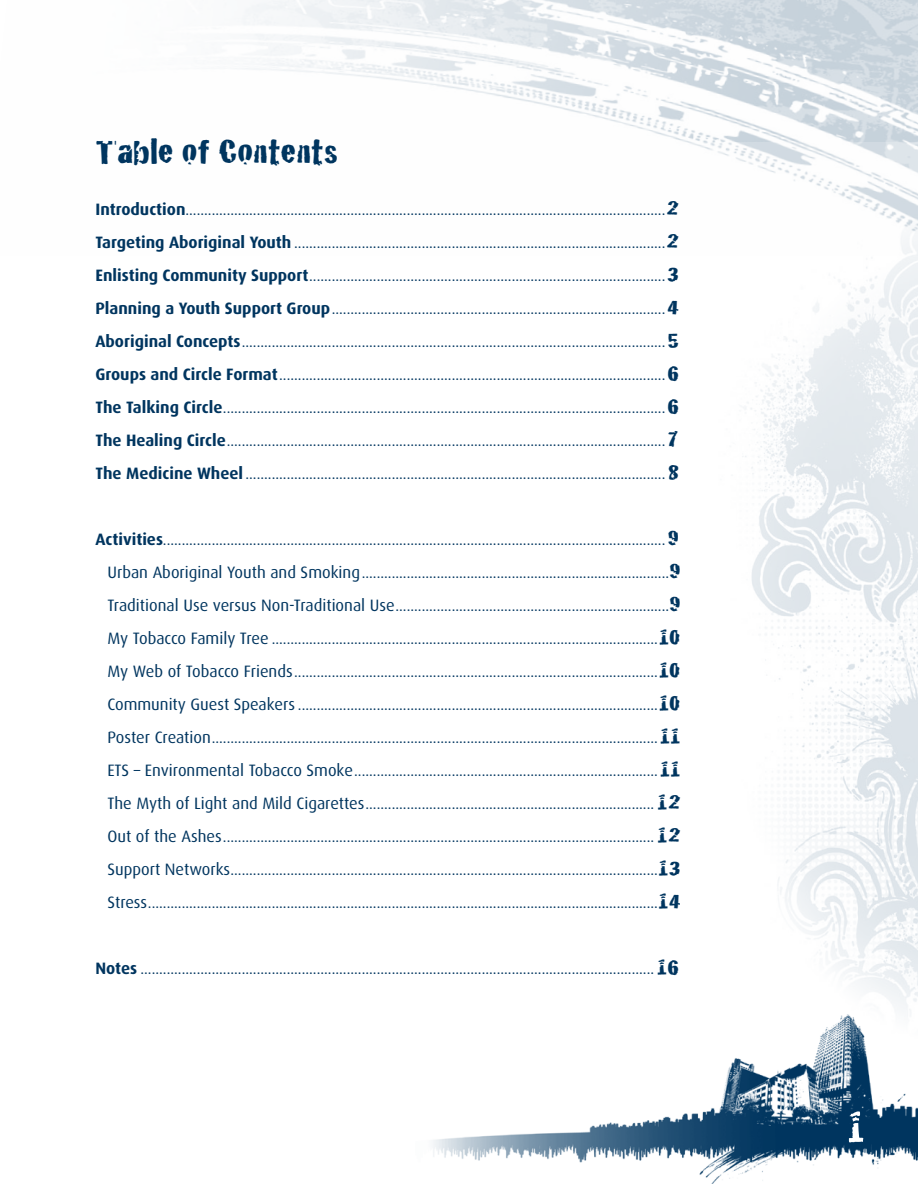
<style>
.page{position:relative;width:918px;height:1188px;background:#fff}
.page>*{position:absolute;margin:0;border:0;box-sizing:border-box;transform-origin:0 0}
.t1{font:42.6px "Cracked";color:#fff;scale:1.25 1}
.t2{font:36px "Cracked";color:#00355f;scale:1.25 1}
.t3{font:15px "Dax";color:#00355f}
.s1{font-weight:700;font-size:16.5px}
.s2{font-family:"Cracked";font-size:21px}
.s3{font-size:16.5px}
</style>
<div class="page">
<img style="left:243px;top:0;width:675px;height:142px">
<img style="left:687px;top:142px;width:231px;height:873px">
<img style="left:433px;top:1015px;width:485px;height:168px">
<svg style="left:847px;top:1110px;width:71px;height:73px;fill:#00355f"></svg>
<h2 class="t2" style="left:95px;top:123px;width:196px">Table of Contents</h2>
<p class="t3" style="left:95px;top:202px;width:585px"><span class="s1">Introduction</span>................................................................................................................................<span class="s2">2</span></p>
<p class="t3" style="left:95px;top:235px;width:585px"><span class="s1">Targeting Aboriginal Youth</span> ...................................................................................................<span class="s2">2</span></p>
<p class="t3" style="left:95px;top:268px;width:585px"><span class="s1">Enlisting Community Support</span>...............................................................................................<span class="s2">3</span></p>
<p class="t3" style="left:95px;top:301px;width:585px"><span class="s1">Planning a Youth Support Group</span>.........................................................................................<span class="s2">4</span></p>
<p class="t3" style="left:95px;top:334px;width:585px"><span class="s1">Aboriginal Concepts</span>.................................................................................................................<span class="s2">5</span></p>
<p class="t3" style="left:95px;top:367px;width:585px"><span class="s1">Groups and Circle Format</span>.......................................................................................................<span class="s2">6</span></p>
<p class="t3" style="left:95px;top:400px;width:585px"><span class="s1">The Talking Circle</span>......................................................................................................................<span class="s2">6</span></p>
<p class="t3" style="left:95px;top:433px;width:585px"><span class="s1">The Healing Circle</span>..................................................................................................................... <span class="s2">7</span></p>
<p class="t3" style="left:95px;top:466px;width:585px"><span class="s1">The Medicine Wheel</span>................................................................................................................ <span class="s2">8</span></p>
<p class="t3" style="left:95px;top:532px;width:585px"><span class="s1">Activities</span>...................................................................................................................................... <span class="s2">9</span></p>
<p class="t3" style="left:107px;top:565px;width:574px"><span class="s3">Urban Aboriginal Youth and Smoking</span>..................................................................................<span class="s2">9</span></p>
<p class="t3" style="left:107px;top:598px;width:574px"><span class="s3">Traditional Use versus Non-Traditional Use</span>.........................................................................<span class="s2">9</span></p>
<p class="t3" style="left:107px;top:631px;width:575px"><span class="s3">My Tobacco Family Tree</span> .......................................................................................................<span class="s2">10</span></p>
<p class="t3" style="left:107px;top:664px;width:575px"><span class="s3">My Web of Tobacco Friends</span>.................................................................................................<span class="s2">10</span></p>
<p class="t3" style="left:107px;top:697px;width:575px"><span class="s3">Community Guest Speakers</span> ................................................................................................<span class="s2">10</span></p>
<p class="t3" style="left:107px;top:730px;width:574px"><span class="s3">Poster Creation</span>.......................................................................................................................<span class="s2">11</span></p>
<p class="t3" style="left:107px;top:763px;width:574px"><span class="s3">ETS – Environmental Tobacco Smoke</span>.................................................................................<span class="s2">11</span></p>
<p class="t3" style="left:107px;top:796px;width:575px"><span class="s3">The Myth of Light and Mild Cigarettes</span>............................................................................. <span class="s2">12</span></p>
<p class="t3" style="left:107px;top:829px;width:575px"><span class="s3">Out of the Ashes</span>................................................................................................................... <span class="s2">12</span></p>
<p class="t3" style="left:107px;top:862px;width:575px"><span class="s3">Support Networks</span>..................................................................................................................<span class="s2">13</span></p>
<p class="t3" style="left:107px;top:895px;width:575px"><span class="s3">Stress</span>........................................................................................................................................<span class="s2">14</span></p>
<p class="t3" style="left:95px;top:961px;width:585px"><span class="s1">Notes</span> ......................................................................................................................................... <span class="s2">16</span></p>
<h1 class="t1" style="left:848px;top:1094px;width:15px">1</h1>
</div>
